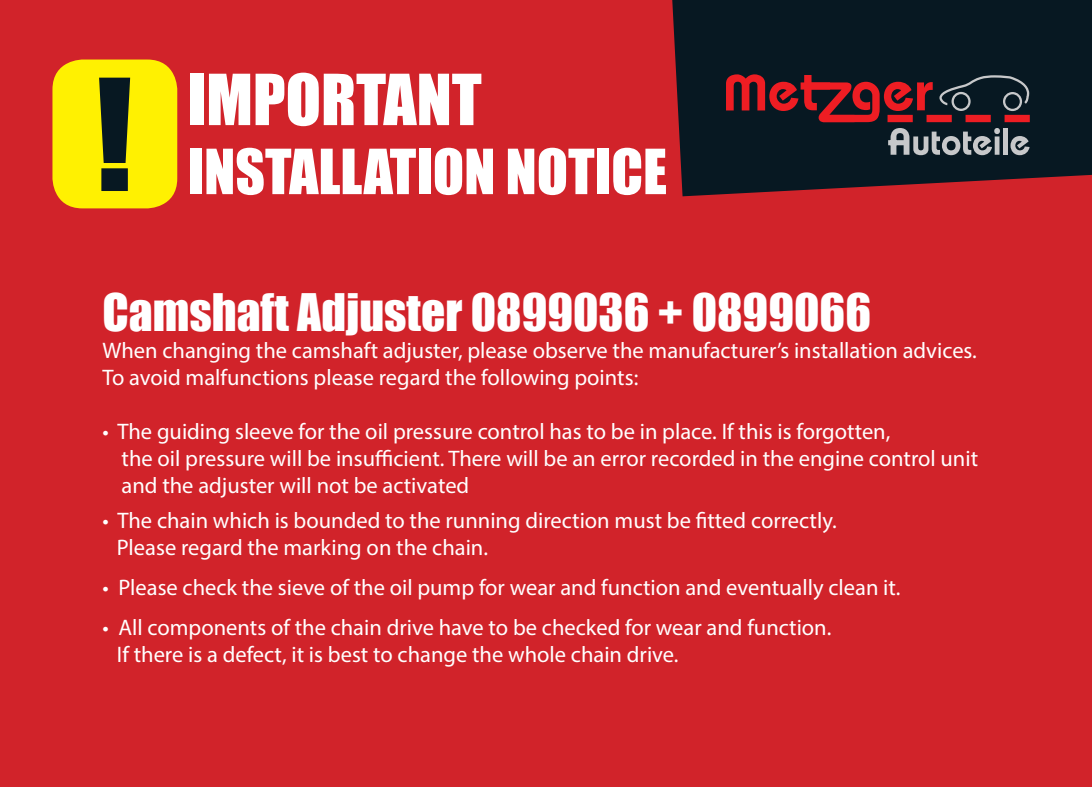
<style>
.page{position:relative;width:1092px;height:787px;background:#fff}
.page>*{position:absolute;margin:0;border:0;box-sizing:border-box;transform-origin:0 0}
.t1{font:65px "Impact";color:#fff}
.t2{font:57.5px "Impact";color:#fff}
.t3{font:47.5px "Impact";color:#fff}
.t4{font:22.5px/27px "Myriad Pro";color:#fff}
</style>
<div class="page">
<div style="left:0;top:0;width:1091px;height:787px;background:#d1232a"></div>
<svg style="left:672px;top:0;width:419px;height:196px;background:#171922"></svg>
<svg style="left:888px;top:128px;width:111px;height:27px;background:#5f686f"></svg>
<div style="left:1002px;top:128px;width:5px;height:27px;background:#c7c8ca"></div>
<svg style="left:1010px;top:136px;width:19px;height:19px"></svg>
<svg style="left:939px;top:75px;width:90px;height:36px;background:#25343c"></svg>
<div style="left:926px;top:115px;width:25px;height:7px;background:#ee1d23"></div>
<div style="left:965px;top:115px;width:25px;height:7px;background:#ee1d23"></div>
<div style="left:1004px;top:115px;width:25px;height:7px;background:#ee1d23"></div>
<svg style="left:726px;top:74px;width:206px;height:48px;background:#6a1a22"></svg>
<div style="left:52px;top:59px;width:125px;height:149px;background:#fff101;border-radius:30px"></div>
<svg style="left:99px;top:78px;width:31px;height:113px"></svg>
<h1 class="t1" style="left:187px;top:49px;width:296px">IMPORTANT</h1>
<h2 class="t2" style="left:187px;top:127px;width:481px">INSTALLATION NOTICE</h2>
<h3 class="t3" style="left:102px;top:275px;width:770px">Camshaft Adjuster 0899036 + 0899066</h3>
<p class="t4" style="left:102px;top:337px;width:875px">When changing the camshaft adjuster, please observe the manufacturer’s installation advices.<br>To avoid malfunctions please regard the following points:</p>
<p class="t4" style="left:121px;top:418px;width:858px;text-indent:-19px">• The guiding sleeve for the oil pressure control has to be in place. If this is forgotten,<br>the oil pressure will be insufficient. There will be an error recorded in the engine control unit and the adjuster will not be activated</p>
<p class="t4" style="left:117px;top:507px;width:721px;text-indent:-14px">• The chain which is bounded to the running direction must be fitted correctly.<br>Please regard the marking on the chain.</p>
<p class="t4" style="left:102px;top:574px;width:799px">• Please check the sieve of the oil pump for wear and function and eventually clean it.</p>
<p class="t4" style="left:117px;top:614px;width:716px;text-indent:-14px">• All components of the chain drive have to be checked for wear and function.<br>If there is a defect, it is best to change the whole chain drive.</p>
</div>
